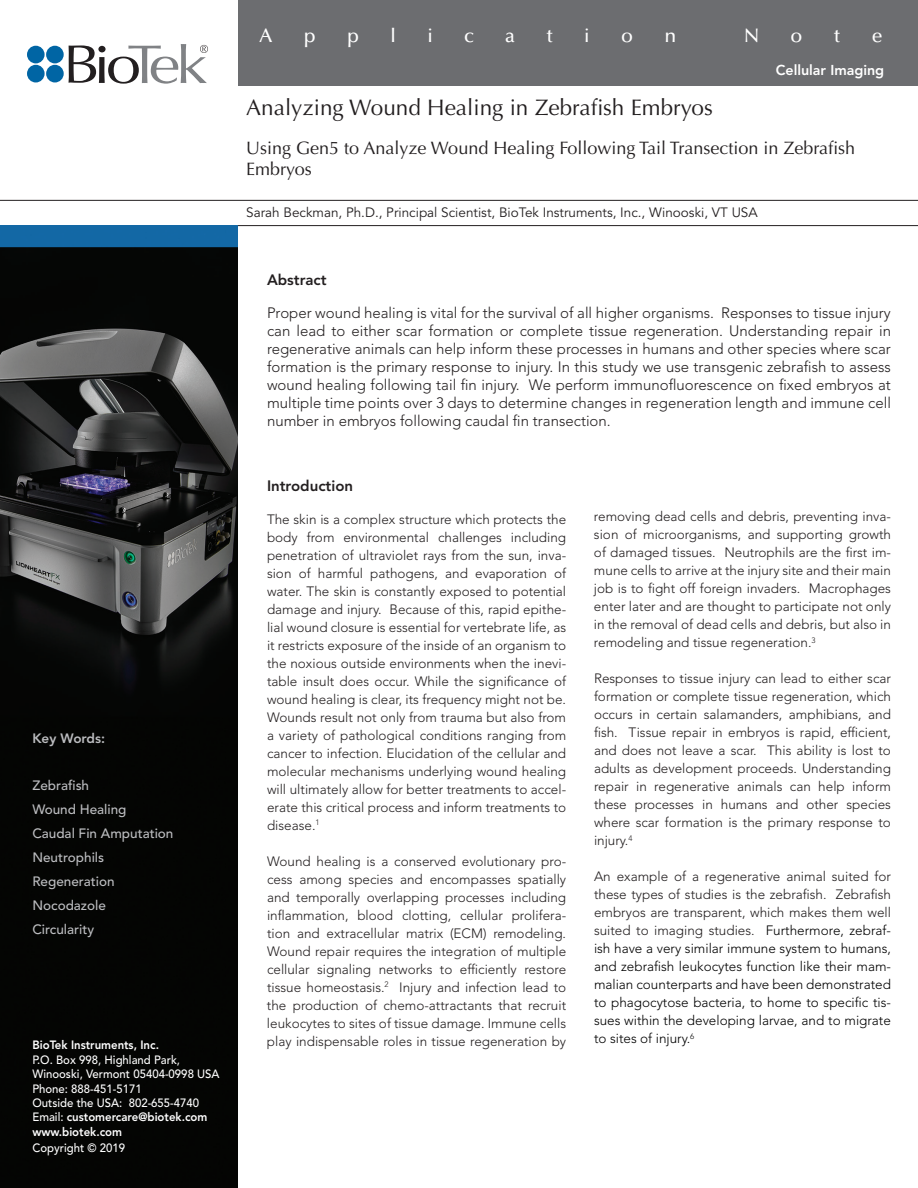
<style>
.page{position:relative;width:918px;height:1188px;background:#fff}
.page>*{position:absolute;margin:0;border:0;box-sizing:border-box;transform-origin:0 0}
.t1{font:22.5px "Optima LT Std";color:#231f20}
.t2{font:500 19.5px "Optima LT Std";color:#fff}
.t3{font:18px/21px "Optima LT Std";color:#231f20}
.t4{font:300 15px/18px "Avenir LT Std";color:#231f20;text-align:justify}
.t5{font:800 15px "Avenir LT Std";color:#231f20}
.t6{font:800 14.25px "Avenir LT Std";color:#fff}
.t7{font:300 13.5px/18px "Avenir LT Std";color:#231f20;text-align:justify}
.t8{font:300 13.5px/18px "Avenir LT Std";color:#000;text-align:justify}
.t9{font:500 13.5px/24px "Avenir LT Std";color:#bcbdc0}
.t10{font:13.5px "Avenir LT Std";color:#231f20}
.t11{font:800 13.5px "Avenir LT Std";color:#bcbdc0}
.t12{font:500 12px/14.4px "Avenir LT Std";color:#fff;scale:.95 1}
.t13{font:800 12px "Avenir LT Std";color:#fff;scale:.95 1}
.s1{font-weight:800}
.s2{color:#231f20}
</style>
<div class="page">
<div style="left:238px;top:0;width:680px;height:85px;background:#6c6d70"></div>
<hr style="left:0;top:225px;width:918px;height:1px;background:#231f20">
<hr style="left:0;top:200px;width:918px;height:1px;background:#231f20">
<img style="left:0;top:225px;width:238px;height:963px">
<svg style="left:69px;top:44px;width:139px;height:40px"></svg>
<div style="left:27px;top:46px;width:18px;height:17px;background:#0065a4;border-radius:50%"></div>
<div style="left:27px;top:65px;width:18px;height:17px;background:#0065a4;border-radius:50%"></div>
<div style="left:46px;top:46px;width:18px;height:17px;background:#0065a4;border-radius:50%"></div>
<div style="left:46px;top:65px;width:18px;height:17px;background:#0065a4;border-radius:50%"></div>
<p class="t11" style="left:32px;top:730px;width:74px">Key Words:</p>
<p class="t9" style="left:32px;top:773px;width:143px">Zebrafish<br>Wound Healing<br>Caudal Fin Amputation<br>Neutrophils<br>Regeneration<br>Nocodazole<br>Circularity</p>
<p class="t13" style="left:32px;top:1038px;width:135px">BioTek Instruments, Inc.</p>
<p class="t12" style="left:32px;top:1053px;width:199px">P.O. Box 998, Highland Park,<br>Winooski, Vermont 05404-0998 USA<br>Phone: 888-451-5171<br>Outside the USA: 802-655-4740<br>Email: <span class="s1">customercare@biotek.com www.biotek.com</span></p>
<p class="t12" style="left:32px;top:1141px;width:99px">Copyright © 2019</p>
<h2 class="t2" style="left:260px;top:25px;width:15px">A</h2>
<h2 class="t2" style="left:304px;top:25px;width:13px">p</h2>
<h2 class="t2" style="left:347px;top:25px;width:13px">p</h2>
<h2 class="t2" style="left:391px;top:25px;width:7px">l</h2>
<h2 class="t2" style="left:427px;top:25px;width:7px">i</h2>
<h2 class="t2" style="left:464px;top:25px;width:11px">c</h2>
<h2 class="t2" style="left:505px;top:25px;width:11px">a</h2>
<h2 class="t2" style="left:546px;top:25px;width:8px">t</h2>
<h2 class="t2" style="left:584px;top:25px;width:7px">i</h2>
<h2 class="t2" style="left:621px;top:25px;width:13px">o</h2>
<h2 class="t2" style="left:664px;top:25px;width:13px">n</h2>
<h2 class="t2" style="left:744px;top:25px;width:17px">N</h2>
<h2 class="t2" style="left:791px;top:25px;width:13px">o</h2>
<h2 class="t2" style="left:834px;top:25px;width:8px">t</h2>
<h2 class="t2" style="left:872px;top:25px;width:12px">e</h2>
<p class="t6" style="left:776px;top:61px;width:110px">Cellular Imaging</p>
<h1 class="t1" style="left:246px;top:94px;width:468px">Analyzing Wound Healing in Zebrafish Embryos</h1>
<h3 class="t3" style="left:246px;top:137px;width:611px">Using Gen5 to Analyze Wound Healing Following Tail Transection in Zebrafish<br>Embryos</h3>
<p class="t10" style="left:246px;top:205px;width:513px">Sarah Beckman, Ph.D., Principal Scientist, BioTek Instruments, Inc., Winooski, VT USA</p>
<p class="t5" style="left:267px;top:271px;width:61px">Abstract</p>
<p class="t4" style="left:267px;top:304px;width:626px">Proper wound healing is vital for the survival of all higher organisms. Responses to tissue injury can lead to either scar formation or complete tissue regeneration. Understanding repair in regenerative animals can help inform these processes in humans and other species where scar formation is the primary response to injury. In this study we use transgenic zebrafish to assess wound healing following tail fin injury. We perform immunofluorescence on fixed embryos at multiple time points over 3 days to determine changes in regeneration length and immune cell number in embryos following caudal fin transection.</p>
<p class="t5" style="left:267px;top:477px;width:88px">Introduction</p>
<p class="t7" style="left:267px;top:510px;width:301px">The skin is a complex structure which protects the body from environmental challenges including penetration of ultraviolet rays from the sun, inva&shy;sion of harmful pathogens, and evaporation of water. The skin is constantly exposed to potential damage and injury. Because of this, rapid epithe&shy;lial wound closure is essential for vertebrate life, as it restricts exposure of the inside of an organism to the noxious outside environments when the inevi&shy;table insult does occur. While the significance of wound healing is clear, its frequency might not be.<br>Wounds result not only from trauma but also from a variety of pathological conditions ranging from cancer to infection. Elucidation of the cellular and molecular mechanisms underlying wound healing will ultimately allow for better treatments to accel&shy;erate this critical process and inform treatments to disease.<sup>1</sup></p>
<p class="t7" style="left:267px;top:852px;width:301px">Wound healing is a conserved evolutionary pro&shy;cess among species and encompasses spatially and temporally overlapping processes including inflammation, blood clotting, cellular prolifera&shy;tion and extracellular matrix (ECM) remodeling.<br>Wound repair requires the integration of multiple cellular signaling networks to efficiently restore tissue homeostasis.<sup>2</sup> Injury and infection lead to the production of chemo-attractants that recruit leukocytes to sites of tissue damage. Immune cells play indispensable roles in tissue regeneration by</p>
<p class="t7" style="left:594px;top:508px;width:299px">removing dead cells and debris, preventing inva&shy;sion of microorganisms, and supporting growth of damaged tissues. Neutrophils are the first im&shy;mune cells to arrive at the injury site and their main job is to fight off foreign invaders. Macrophages enter later and are thought to participate not only in the removal of dead cells and debris, but also in remodeling and tissue regeneration.<sup>3</sup></p>
<p class="t7" style="left:594px;top:670px;width:299px">Responses to tissue injury can lead to either scar formation or complete tissue regeneration, which occurs in certain salamanders, amphibians, and fish. Tissue repair in embryos is rapid, efficient, and does not leave a scar. This ability is lost to adults as development proceeds. Understanding repair in regenerative animals can help inform these processes in humans and other species where scar formation is the primary response to injury.<sup>4</sup></p>
<p class="t8" style="left:594px;top:868px;width:299px"><span class="s2">An example of a regenerative animal suited for these types of studies is the zebrafish. Zebrafish embryos are transparent, which makes them well suited to imaging studies.</span> Furthermore, zebraf&shy;ish have a very similar immune system to humans, and zebrafish leukocytes function like their mam&shy;malian counterparts and have been demonstrated to phagocytose bacteria, to home to specific tis&shy;sues within the developing larvae, and to migrate to sites of injury.<sup>6</sup></p>
</div>
